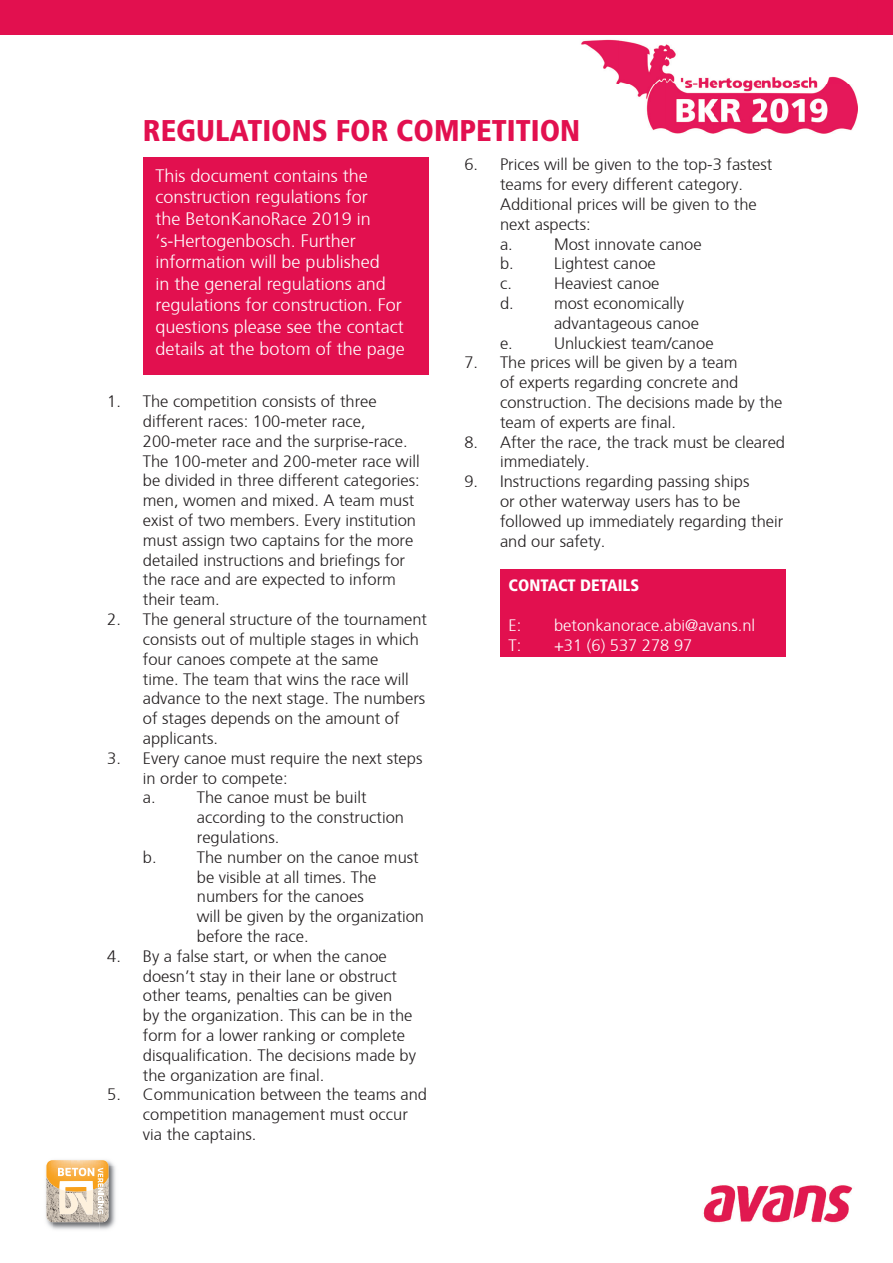
<style>
.page{position:relative;width:893px;height:1263px;background:#fff}
.page>*{position:absolute;margin:0;border:0;box-sizing:border-box;transform-origin:0 0}
.t1{font:900 condensed 30px "Frutiger";color:#e2104f}
.t2{font:300 18px/21.6px "Frutiger";color:#fff}
.t3{font:300 16.5px/19.8px "Frutiger";color:#231f20}
.t4{font:300 16.5px "Frutiger";color:#fff}
.t5{font:900 condensed 16.5px "Frutiger";color:#fff}
</style>
<div class="page">
<div style="left:0;top:0;width:892px;height:34px;background:#e2104f"></div>
<img style="left:47px;top:1222px;width:5px;height:6px">
<img style="left:99px;top:1166px;width:17px;height:64px">
<img style="left:52px;top:1222px;width:47px;height:8px">
<img style="left:46px;top:1220px;width:62px;height:2px">
<svg style="left:46px;top:1160px;width:63px;height:60px;background:#e6c89e"></svg>
<img style="left:703px;top:1185px;width:150px;height:38px">
<img style="left:571px;top:34px;width:286px;height:100px">
<div style="left:143px;top:158px;width:286px;height:217px;background:#e2104f"></div>
<div style="left:500px;top:570px;width:286px;height:87px;background:#e2104f"></div>
<p class="t3" style="left:107px;top:390px;width:15px">1.</p>
<p class="t3" style="left:107px;top:608px;width:15px">2.</p>
<p class="t3" style="left:107px;top:747px;width:15px">3.</p>
<p class="t3" style="left:107px;top:945px;width:15px">4.</p>
<p class="t3" style="left:107px;top:1083px;width:15px">5.</p>
<h1 class="t1" style="left:143px;top:112px;width:439px">REGULATIONS FOR COMPETITION</h1>
<p class="t2" style="left:156px;top:163px;width:251px">This document contains the construction regulations for<br>the BetonKanoRace 2019 in ‘s-Hertogenbosch. Further information will be published<br>in the general regulations and regulations for construction. For questions please see the contact details at the botom of the page</p>
<p class="t3" style="left:143px;top:390px;width:286px">The competition consists of three different races: 100-meter race,<br>200-meter race and the surprise-race.<br>The 100-meter and 200-meter race will be divided in three different categories: men, women and mixed. A team must exist of two members. Every institution must assign two captains for the more detailed instructions and briefings for the race and are expected to inform their team.<br>The general structure of the tournament consists out of multiple stages in which four canoes compete at the same<br>time. The team that wins the race will advance to the next stage. The numbers of stages depends on the amount of applicants.<br>Every canoe must require the next steps in order to compete:<br>a.</p>
<p class="t3" style="left:197px;top:786px;width:209px">The canoe must be built according to the construction regulations.</p>
<p class="t3" style="left:143px;top:846px;width:15px">b.</p>
<p class="t3" style="left:197px;top:846px;width:223px">The number on the canoe must</p>
<p class="t3" style="left:197px;top:866px;width:181px">be visible at all times. The</p>
<p class="t3" style="left:197px;top:885px;width:168px">numbers for the canoes</p>
<p class="t3" style="left:197px;top:905px;width:229px">will be given by the organization</p>
<p class="t3" style="left:197px;top:925px;width:113px">before the race.</p>
<p class="t3" style="left:143px;top:945px;width:245px">By a false start, or when the canoe</p>
<p class="t3" style="left:143px;top:965px;width:255px">doesn’t stay in their lane or obstruct</p>
<p class="t3" style="left:143px;top:984px;width:251px">other teams, penalties can be given</p>
<p class="t3" style="left:143px;top:1004px;width:271px">by the organization. This can be in the</p>
<p class="t3" style="left:143px;top:1024px;width:264px">form for a lower ranking or complete</p>
<p class="t3" style="left:143px;top:1044px;width:275px">disqualification. The decisions made by</p>
<p class="t3" style="left:143px;top:1064px;width:183px">the organization are final.</p>
<p class="t3" style="left:143px;top:1083px;width:286px">Communication between the teams and</p>
<p class="t3" style="left:143px;top:1103px;width:266px">competition management must occur</p>
<p class="t3" style="left:143px;top:1123px;width:115px">via the captains.</p>
<p class="t3" style="left:464px;top:154px;width:15px">6.</p>
<p class="t3" style="left:464px;top:352px;width:15px">7.</p>
<p class="t3" style="left:464px;top:431px;width:15px">8.</p>
<p class="t3" style="left:464px;top:470px;width:15px">9.</p>
<p class="t3" style="left:500px;top:154px;width:274px">Prices will be given to the top-3 fastest teams for every different category.<br>Additional prices will be given to the next aspects:<br>a.</p>
<p class="t3" style="left:554px;top:233px;width:149px">Most innovate canoe</p>
<p class="t3" style="left:500px;top:253px;width:15px">b.</p>
<p class="t3" style="left:554px;top:253px;width:103px">Lightest canoe</p>
<p class="t3" style="left:500px;top:272px;width:13px">c.</p>
<p class="t3" style="left:554px;top:272px;width:107px">Heaviest canoe</p>
<p class="t3" style="left:500px;top:292px;width:15px">d.</p>
<p class="t3" style="left:554px;top:292px;width:146px">most economically advantageous canoe</p>
<p class="t3" style="left:500px;top:332px;width:14px">e.</p>
<p class="t3" style="left:500px;top:332px;width:287px;text-indent:54px">Unluckiest team/canoe<br>The prices will be given by a team<br>of experts regarding concrete and construction. The decisions made by the team of experts are final.<br>After the race, the track must be cleared immediately.<br>Instructions regarding passing ships<br>or other waterway users has to be followed up immediately regarding their and our safety.</p>
<p class="t5" style="left:509px;top:575px;width:132px">CONTACT DETAILS</p>
<p class="t4" style="left:509px;top:613px;width:14px">E:</p>
<p class="t4" style="left:554px;top:613px;width:203px">betonkanorace.abi@avans.nl</p>
<p class="t4" style="left:509px;top:633px;width:14px">T:</p>
<p class="t4" style="left:554px;top:633px;width:140px">+31 (6) 537 278 97</p>
</div>
